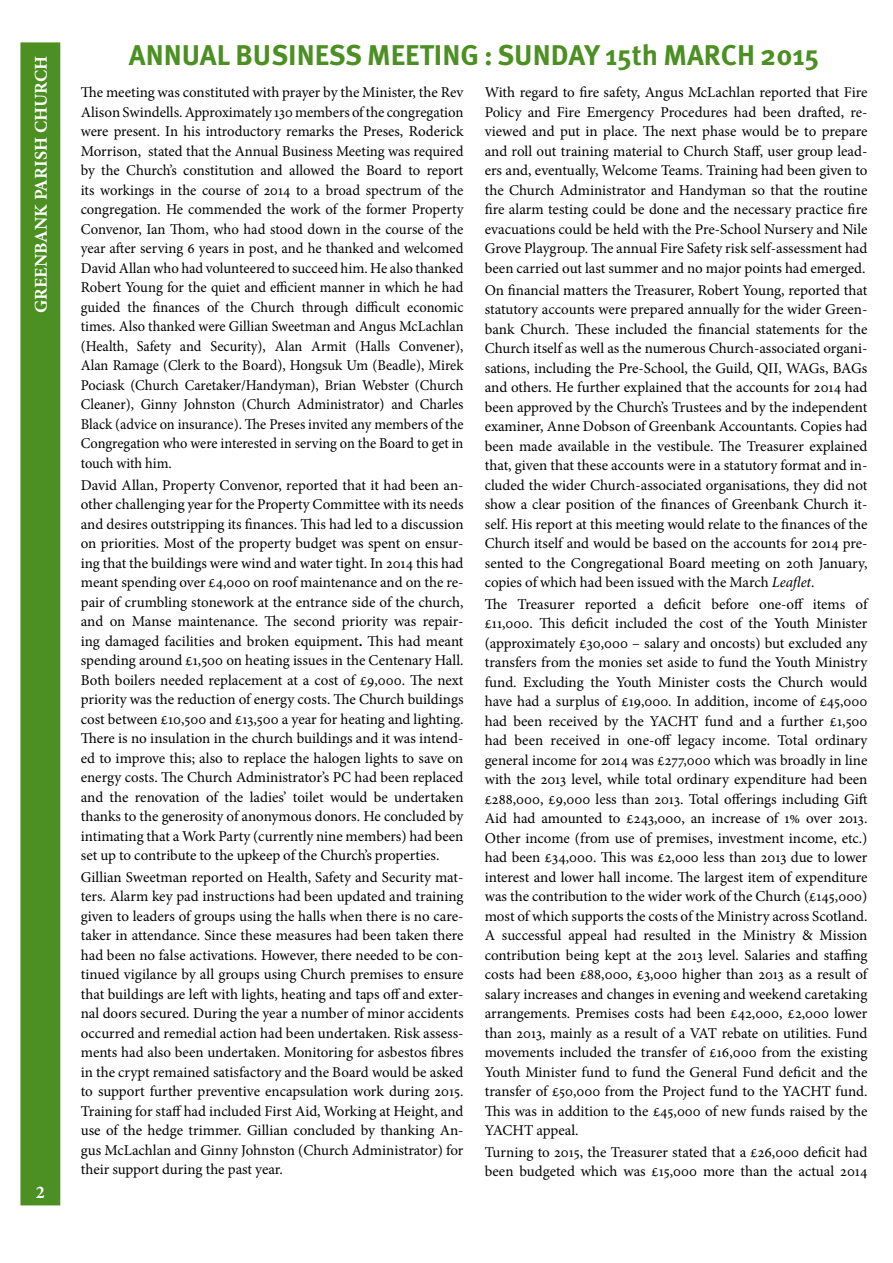
<style>
.page{position:relative;width:893px;height:1263px;background:#fff}
.page>*{position:absolute;margin:0;border:0;box-sizing:border-box;transform-origin:0 0}
.t1{font:700 28.5px "Meta Pro";color:#4c8f22}
.t2{font:700 18px "Minion Pro";color:#fff}
.t3{font:15px/19.5px "Minion Pro";color:#000;text-align:justify}
.s1{font-weight:700}
.s2{font-style:italic}
</style>
<div class="page">
<div style="left:20px;top:42px;width:40px;height:1163px;background:#4c8f22;border:2px solid #4c8f22"></div>
<p class="t2" style="left:28px;top:313px;width:258px;rotate:-90deg">GREENBANK PARISH CHURCH</p>
<p class="t2" style="left:36px;top:1180px;width:10px">2</p>
<h1 class="t1" style="left:129px;top:37px;width:692px">ANNUAL BUSINESS MEETING : SUNDAY 15th MARCH 2015</h1>
<p class="t3" style="left:81px;top:83px;width:384px">The meeting was constituted with prayer by the Minister, the Rev Alison Swindells. Approximately 130 members of the congregation were present. In his introductory remarks the Preses, Roderick Morrison, stated that the Annual Business Meeting was required by the Church’s constitution and allowed the Board to report its workings in the course of 2014 to a broad spectrum of the congregation. He commended the work of the former Property Convenor, Ian Thom, who had stood down in the course of the year after serving 6 years in post, and he thanked and welcomed David Allan who had volunteered to succeed him. He also thanked Robert Young for the quiet and efficient manner in which he had guided the finances of the Church through difficult economic times. Also thanked were Gillian Sweetman and Angus McLachlan (Health, Safety and Security), Alan Armit (Halls Convener), Alan Ramage (Clerk to the Board), Hongsuk Um (Beadle), Mirek Pociask (Church Caretaker/Handyman), Brian Webster (Church Cleaner), Ginny Johnston (Church Administrator) and Charles Black (advice on insurance). The Preses invited any members of the Congregation who were interested in serving on the Board to get in touch with him.</p>
<p class="t3" style="left:81px;top:475px;width:384px">David Allan, Property Convenor, reported that it had been an&shy;other challenging year for the Property Committee with its needs and desires outstripping its finances. This had led to a discussion on priorities. Most of the property budget was spent on ensur&shy;ing that the buildings were wind and water tight. In 2014 this had meant spending over £4,000 on roof maintenance and on the re&shy;pair of crumbling stonework at the entrance side of the church, and on Manse maintenance. The second priority was repair&shy;ing damaged facilities and broken equipment<span class="s1">.</span> This had meant spending around £1,500 on heating issues in the Centenary Hall.<br>Both boilers needed replacement at a cost of £9,000. The next priority was the reduction of energy costs. The Church buildings cost between £10,500 and £13,500 a year for heating and lighting.<br>There is no insulation in the church buildings and it was intend&shy;ed to improve this; also to replace the halogen lights to save on energy costs. The Church Administrator’s PC had been replaced and the renovation of the ladies’ toilet would be undertaken thanks to the generosity of anonymous donors. He concluded by intimating that a Work Party (currently nine members) had been set up to contribute to the upkeep of the Church’s properties.</p>
<p class="t3" style="left:81px;top:867px;width:384px">Gillian Sweetman reported on Health, Safety and Security mat&shy;ters. Alarm key pad instructions had been updated and training given to leaders of groups using the halls when there is no care&shy;taker in attendance. Since these measures had been taken there had been no false activations. However, there needed to be con&shy;tinued vigilance by all groups using Church premises to ensure that buildings are left with lights, heating and taps off and exter&shy;nal doors secured. During the year a number of minor accidents occurred and remedial action had been undertaken. Risk assess&shy;ments had also been undertaken. Monitoring for asbestos fibres in the crypt remained satisfactory and the Board would be asked to support further preventive encapsulation work during 2015.<br>Training for staff had included First Aid, Working at Height, and use of the hedge trimmer. Gillian concluded by thanking An&shy;gus McLachlan and Ginny Johnston (Church Administrator) for their support during the past year.</p>
<p class="t3" style="left:485px;top:83px;width:384px">With regard to fire safety, Angus McLachlan reported that Fire Policy and Fire Emergency Procedures had been drafted, re&shy;viewed and put in place. The next phase would be to prepare and roll out training material to Church Staff, user group lead&shy;ers and, eventually, Welcome Teams. Training had been given to the Church Administrator and Handyman so that the routine fire alarm testing could be done and the necessary practice fire evacuations could be held with the Pre-School Nursery and Nile Grove Playgroup. The annual Fire Safety risk self-assessment had been carried out last summer and no major points had emerged.</p>
<p class="t3" style="left:485px;top:280px;width:384px">On financial matters the Treasurer, Robert Young, reported that statutory accounts were prepared annually for the wider Green&shy;bank Church. These included the financial statements for the Church itself as well as the numerous Church-associated organi&shy;sations, including the Pre-School, the Guild, QII, WAGs, BAGs and others. He further explained that the accounts for 2014 had been approved by the Church’s Trustees and by the independent examiner, Anne Dobson of Greenbank Accountants. Copies had been made available in the vestibule. The Treasurer explained that, given that these accounts were in a statutory format and in&shy;cluded the wider Church-associated organisations, they did not show a clear position of the finances of Greenbank Church it&shy;self. His report at this meeting would relate to the finances of the Church itself and would be based on the accounts for 2014 pre&shy;sented to the Congregational Board meeting on 20th January, copies of which had been issued with the March <span class="s2">Leaflet</span>.</p>
<p class="t3" style="left:485px;top:594px;width:384px">The Treasurer reported a deficit before one-off items of £11,000. This deficit included the cost of the Youth Minister (approximately £30,000 – salary and oncosts) but excluded any transfers from the monies set aside to fund the Youth Ministry fund. Excluding the Youth Minister costs the Church would have had a surplus of £19,000. In addition, income of £45,000 had been received by the YACHT fund and a further £1,500 had been received in one-off legacy income. Total ordinary general income for 2014 was £277,000 which was broadly in line with the 2013 level, while total ordinary expenditure had been £288,000, £9,000 less than 2013. Total offerings including Gift Aid had amounted to £243,000, an increase of 1% over 2013.<br>Other income (from use of premises, investment income, etc.) had been £34,000. This was £2,000 less than 2013 due to lower interest and lower hall income. The largest item of expenditure was the contribution to the wider work of the Church (£145,000) most of which supports the costs of the Ministry across Scotland.<br>A successful appeal had resulted in the Ministry &amp; Mission contribution being kept at the 2013 level. Salaries and staffing costs had been £88,000, £3,000 higher than 2013 as a result of salary increases and changes in evening and weekend caretaking arrangements. Premises costs had been £42,000, £2,000 lower than 2013, mainly as a result of a VAT rebate on utilities. Fund movements included the transfer of £16,000 from the existing Youth Minister fund to fund the General Fund deficit and the transfer of £50,000 from the Project fund to the YACHT fund.<br>This was in addition to the £45,000 of new funds raised by the YACHT appeal.</p>
<p class="t3" style="left:485px;top:1142px;width:384px">Turning to 2015, the Treasurer stated that a £26,000 deficit had been budgeted which was £15,000 more than the actual 2014</p>
</div>
